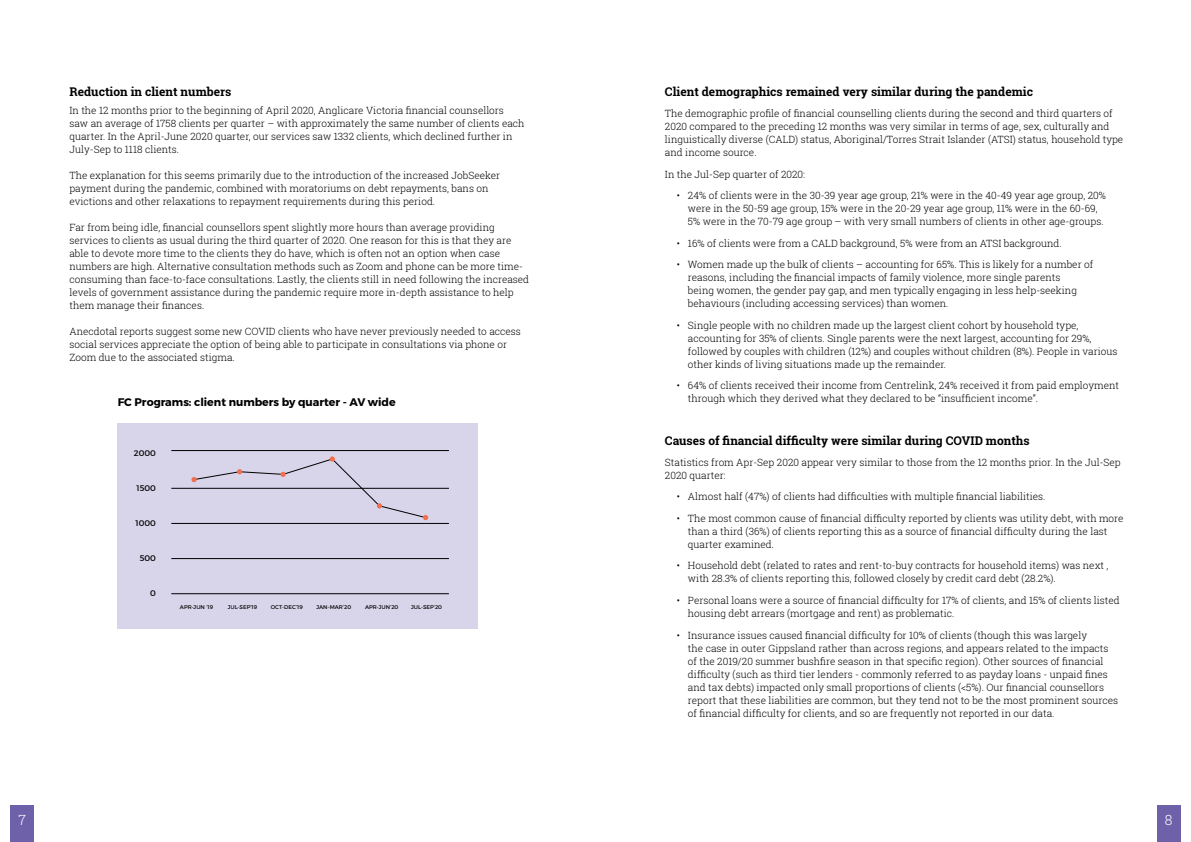
<style>
.page{position:relative;width:1191px;height:842px;background:#fff}
.page>*{position:absolute;margin:0;border:0;box-sizing:border-box;transform-origin:0 0}
.t1{font:300 14px "Roboto Slab";color:#fff}
.t2{font:700 12px "Roboto Slab";color:#000}
.t3{font:700 11px "Montserrat";color:#000}
.t4{font:300 10px/13px "Roboto Slab";color:#000}
.t5{font:8.3px "Montserrat";color:#000}
.t6{font:5.5px "Montserrat";color:#000}
</style>
<div class="page">
<div style="left:1157px;top:806px;width:23px;height:36px;background:#6f60aa"></div>
<div style="left:10px;top:806px;width:24px;height:36px;background:#6f60aa"></div>
<div style="left:118px;top:424px;width:360px;height:205px;background:#d8d4ea"></div>
<hr style="left:171px;top:450px;width:278px;height:1px;background:#000">
<hr style="left:171px;top:488px;width:278px;height:1px;background:#000">
<hr style="left:171px;top:523px;width:278px;height:1px;background:#000">
<hr style="left:171px;top:558px;width:278px;height:1px;background:#000">
<hr style="left:171px;top:593px;width:278px;height:1px;background:#000">
<svg style="left:191px;top:456px;width:237px;height:64px"></svg>
<p class="t2" style="left:69px;top:84px;width:163px">Reduction in client numbers</p>
<p class="t4" style="left:69px;top:104px;width:457px">In the 12 months prior to the beginning of April 2020, Anglicare Victoria financial counsellors saw an average of 1758 clients per quarter – with approximately the same number of clients each quarter. In the April-June 2020 quarter, our services saw 1332 clients, which declined further in July-Sep to 1118 clients.</p>
<p class="t4" style="left:69px;top:169px;width:432px">The explanation for this seems primarily due to the introduction of the increased JobSeeker payment during the pandemic, combined with moratoriums on debt repayments, bans on evictions and other relaxations to repayment requirements during this period.</p>
<p class="t4" style="left:69px;top:221px;width:461px">Far from being idle, financial counsellors spent slightly more hours than average providing services to clients as usual during the third quarter of 2020. One reason for this is that they are able to devote more time to the clients they do have, which is often not an option when case numbers are high. Alternative consultation methods such as Zoom and phone can be more time&shy;consuming than face-to-face consultations. Lastly, the clients still in need following the increased levels of government assistance during the pandemic require more in-depth assistance to help them manage their finances.</p>
<p class="t4" style="left:69px;top:325px;width:453px">Anecdotal reports suggest some new COVID clients who have never previously needed to access social services appreciate the option of being able to participate in consultations via phone or<br>Zoom due to the associated stigma.</p>
<p class="t3" style="left:118px;top:395px;width:280px">FC Programs: client numbers by quarter - AV wide</p>
<p class="t5" style="left:134px;top:448px;width:24px">2000</p>
<p class="t5" style="left:136px;top:483px;width:21px">1500</p>
<p class="t5" style="left:136px;top:518px;width:22px">1000</p>
<p class="t5" style="left:140px;top:553px;width:18px">500</p>
<p class="t5" style="left:150px;top:587px;width:7px">0</p>
<p class="t6" style="left:180px;top:604px;width:35px">APR-JUN ‘19</p>
<p class="t6" style="left:228px;top:604px;width:31px">JUL-SEP’19</p>
<p class="t6" style="left:271px;top:604px;width:33px">OCT-DEC’19</p>
<p class="t6" style="left:316px;top:604px;width:36px">JAN-MAR’20</p>
<p class="t6" style="left:365px;top:604px;width:35px">APR-JUN’20</p>
<p class="t6" style="left:411px;top:604px;width:32px">JUL-SEP’20</p>
<p class="t2" style="left:665px;top:84px;width:369px">Client demographics remained very similar during the pandemic</p>
<p class="t4" style="left:665px;top:107px;width:460px">The demographic profile of financial counselling clients during the second and third quarters of 2020 compared to the preceding 12 months was very similar in terms of age, sex, culturally and linguistically diverse (CALD) status, Aboriginal/Torres Strait Islander (ATSI) status, household type and income source.</p>
<p class="t4" style="left:665px;top:167px;width:142px">In the Jul-Sep quarter of 2020:</p>
<p class="t4" style="left:688px;top:189px;width:419px;text-indent:-11px">• 24% of clients were in the 30-39 year age group, 21% were in the 40-49 year age group, 20% were in the 50-59 age group, 15% were in the 20-29 year age group, 11% were in the 60-69,<br>5% were in the 70-79 age group – with very small numbers of clients in other age-groups.</p>
<p class="t4" style="left:677px;top:236px;width:386px">• 16% of clients were from a CALD background, 5% were from an ATSI background.</p>
<p class="t4" style="left:688px;top:258px;width:407px;text-indent:-11px">• Women made up the bulk of clients – accounting for 65%. This is likely for a number of reasons, including the financial impacts of family violence, more single parents<br>being women, the gender pay gap, and men typically engaging in less help-seeking behaviours (including accessing services) than women.</p>
<p class="t4" style="left:688px;top:318px;width:431px;text-indent:-11px">• Single people with no children made up the largest client cohort by household type, accounting for 35% of clients. Single parents were the next largest, accounting for 29%, followed by couples with children (12%) and couples without children (8%). People in various other kinds of living situations made up the remainder.</p>
<p class="t4" style="left:688px;top:379px;width:432px;text-indent:-11px">• 64% of clients received their income from Centrelink, 24% received it from paid employment through which they derived what they declared to be “insufficient income”.</p>
<p class="t2" style="left:665px;top:433px;width:366px">Causes of financial difficulty were similar during COVID months</p>
<p class="t4" style="left:665px;top:456px;width:457px">Statistics from Apr-Sep 2020 appear very similar to those from the 12 months prior. In the Jul-Sep<br>2020 quarter:</p>
<p class="t4" style="left:677px;top:490px;width:370px">• Almost half (47%) of clients had difficulties with multiple financial liabilities.</p>
<p class="t4" style="left:688px;top:512px;width:437px;text-indent:-11px">• The most common cause of financial difficulty reported by clients was utility debt, with more than a third (36%) of clients reporting this as a source of financial difficulty during the last quarter examined.</p>
<p class="t4" style="left:688px;top:559px;width:422px;text-indent:-11px">• Household debt (related to rates and rent-to-buy contracts for household items) was next , with 28.3% of clients reporting this, followed closely by credit card debt (28.2%).</p>
<p class="t4" style="left:688px;top:594px;width:433px;text-indent:-11px">• Personal loans were a source of financial difficulty for 17% of clients, and 15% of clients listed housing debt arrears (mortgage and rent) as problematic.</p>
<p class="t4" style="left:688px;top:628px;width:432px;text-indent:-11px">• Insurance issues caused financial difficulty for 10% of clients (though this was largely<br>the case in outer Gippsland rather than across regions, and appears related to the impacts of the 2019/20 summer bushfire season in that specific region). Other sources of financial difficulty (such as third tier lenders - commonly referred to as payday loans - unpaid fines and tax debts) impacted only small proportions of clients (&lt;5%). Our financial counsellors report that these liabilities are common, but they tend not to be the most prominent sources of financial difficulty for clients, and so are frequently not reported in our data.</p>
<h1 class="t1" style="left:18px;top:811px;width:9px">7</h1>
<h1 class="t1" style="left:1164px;top:811px;width:9px">8</h1>
</div>
